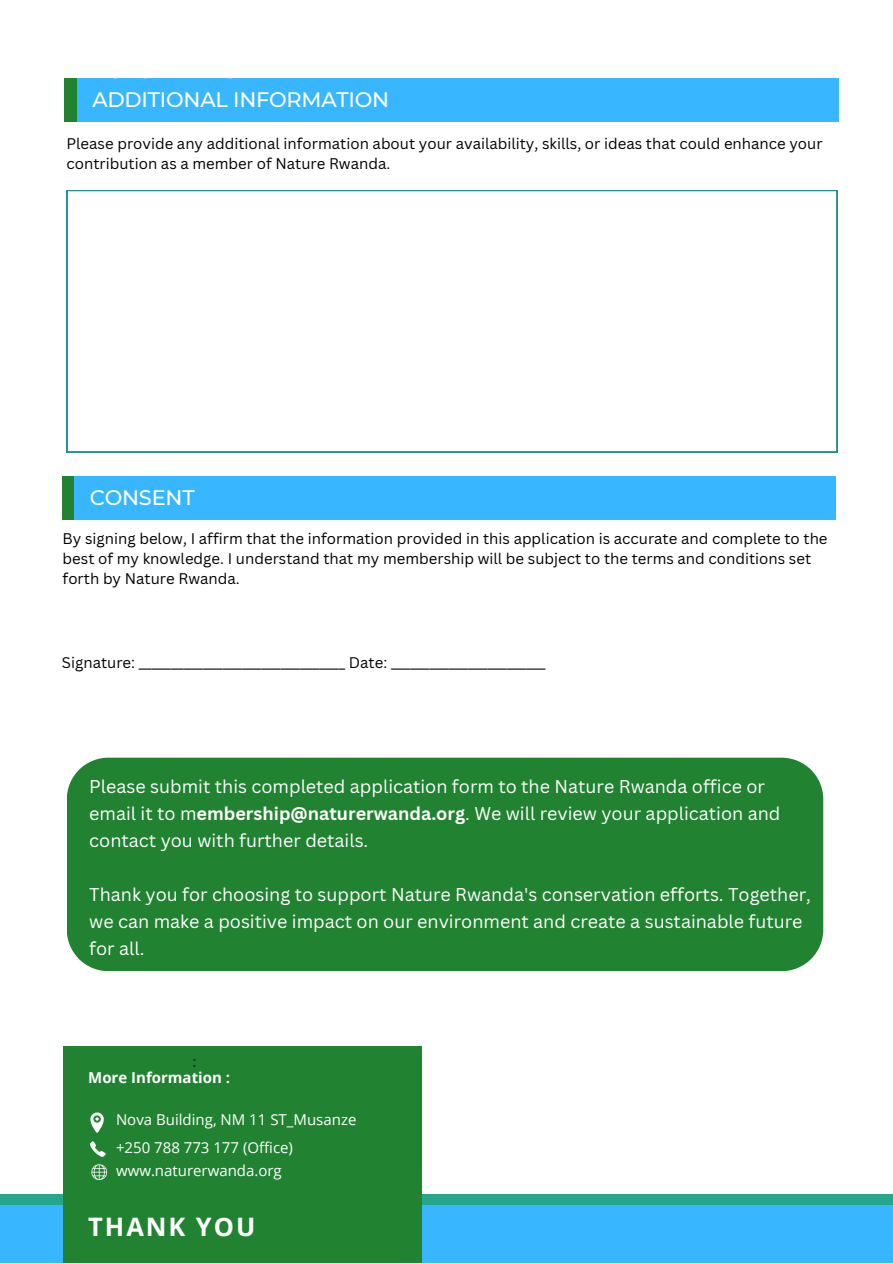
<style>
.page{position:relative;width:893px;height:1264px;background:#fff}
.page>*{position:absolute;margin:0;border:0;box-sizing:border-box;transform-origin:0 0}
.t1{font:700 25.5px "Open Sans";letter-spacing:.075em;color:#fff}
.t2{font:500 21px "Montserrat";letter-spacing:-.01em;color:#fff}
.t3{font:18px/27px "Canva Sans";color:#fff}
.t4{font:15px/20.2px "Canva Sans";color:#000}
.t5{font:15px "Open Sans";color:#fff}
.t6{font:700 15px "Open Sans";color:#fff}
.t7{font:500 15px "Montserrat";color:#1e232b}
.s1{font-weight:700}
</style>
<div class="page">
<div style="left:64px;top:78px;width:24px;height:43px;background:#218231"></div>
<div style="left:77px;top:78px;width:761px;height:43px;background:#38b6ff"></div>
<div style="left:62px;top:476px;width:17px;height:43px;background:#218231"></div>
<div style="left:75px;top:476px;width:760px;height:43px;background:#38b6ff"></div>
<div style="left:0;top:1204px;width:892px;height:58px;background:#38b6ff"></div>
<div style="left:0;top:1193px;width:892px;height:11px;background:#28a58d"></div>
<div style="left:63px;top:1046px;width:358px;height:216px;background:#218231"></div>
<svg style="left:90px;top:1112px;width:14px;height:20px"></svg>
<svg style="left:91px;top:1164px;width:16px;height:15px"></svg>
<svg style="left:90px;top:1141px;width:16px;height:15px"></svg>
<svg style="left:67px;top:190px;width:770px;height:262px"></svg>
<div style="left:67px;top:757px;width:756px;height:214px;background:#218231"></div>
<p class="t2" style="left:92px;top:86px;width:298px">ADDITIONAL INFORMATION</p>
<p class="t4" style="left:66px;top:133px;width:757px">Please provide any additional information about your availability, skills, or ideas that could enhance your contribution as a member of Nature Rwanda.</p>
<p class="t2" style="left:90px;top:484px;width:106px">CONSENT</p>
<p class="t4" style="left:63px;top:527px;width:766px">By signing below, I affirm that the information provided in this application is accurate and complete to the best of my knowledge. I understand that my membership will be subject to the terms and conditions set forth by Nature Rwanda.</p>
<p class="t4" style="left:62px;top:651px;width:485px">Signature: ________________________________ Date: ________________________</p>
<p class="t3" style="left:89px;top:772px;width:692px">Please submit this completed application form to the Nature Rwanda office or email it to m<span class="s1">embership@naturerwanda.org</span>. We will review your application and contact you with further details.</p>
<p class="t3" style="left:89px;top:880px;width:723px">Thank you for choosing to support Nature Rwanda's conservation efforts. Together, we can make a positive impact on our environment and create a sustainable future for all.</p>
<p class="t7" style="left:193px;top:1052px;width:5px">:</p>
<p class="t6" style="left:88px;top:1066px;width:143px">More Information :</p>
<p class="t5" style="left:116px;top:1108px;width:242px">Nova Building, NM 11 ST_Musanze</p>
<p class="t5" style="left:116px;top:1137px;width:178px">+250 788 773 177 (Office)</p>
<p class="t5" style="left:116px;top:1159px;width:167px">www.naturerwanda.org</p>
<p class="t1" style="left:88px;top:1208px;width:168px">THANK YOU</p>
</div>
